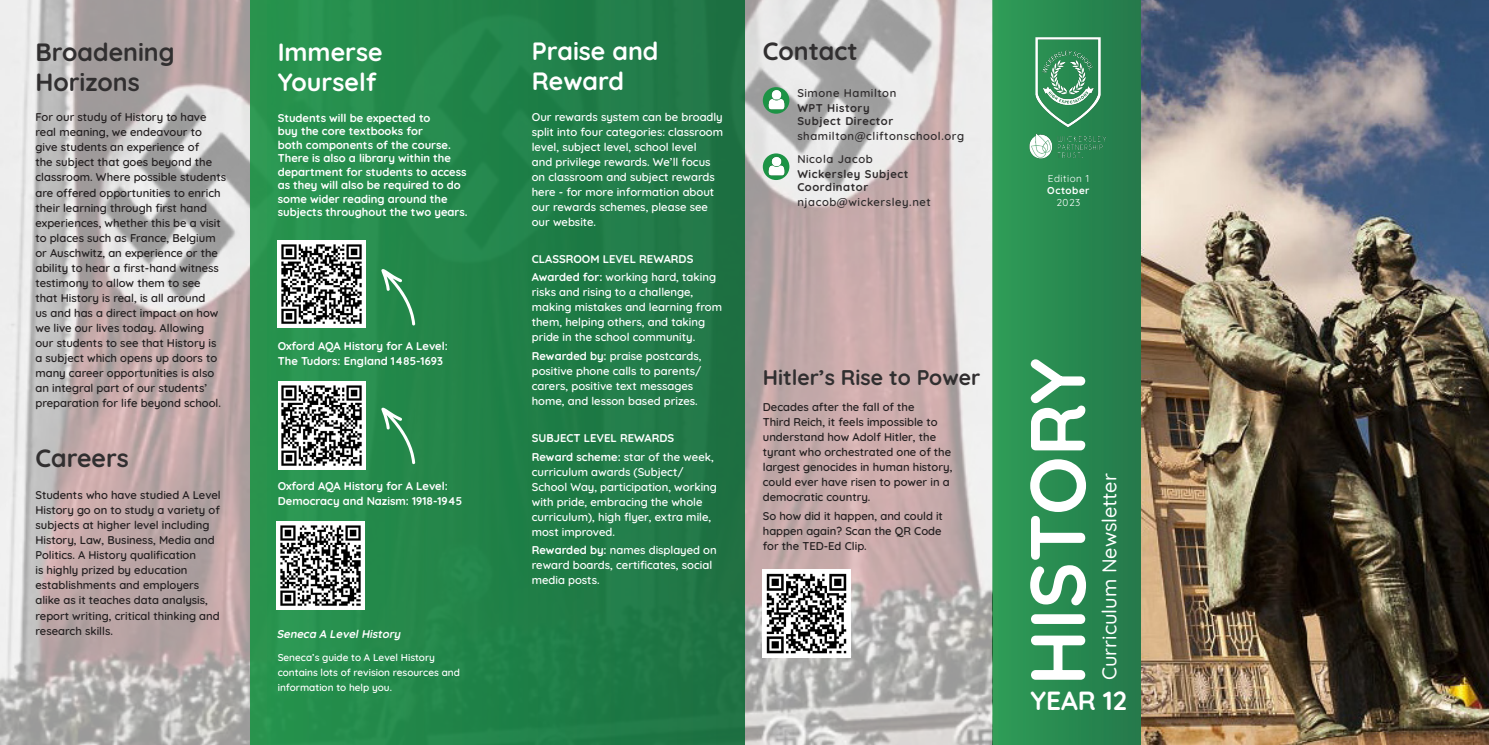
<style>
.page{position:relative;width:1489px;height:745px;background:#fff}
.page>*{position:absolute;margin:0;border:0;box-sizing:border-box;transform-origin:0 0}
.t1{font:700 77.5px "Quicksand";color:#fff}
.t2{font:700 26.25px "Quicksand";color:#fff}
.t3{font:700 25px/30px "Quicksand";color:#312f30}
.t4{font:700 25px/30px "Quicksand";color:#fff}
.t5{font:700 21.25px "Quicksand";color:#312f30}
.t6{font:500 20px "Quicksand";color:#fff}
.Bullets{font:600 11.25px/15px "Quicksand";color:#231f20}
.Bullets-2{font:600 11.25px/15px "Quicksand";color:#fff}
.Bullets-3{font:700 11.25px/13.5px "Quicksand";color:#fff}
.t7{font:600 11.25px "Quicksand";letter-spacing:.05em;color:#2e2b2c}
.t8{font:700 11.25px/13.5px "Quicksand";letter-spacing:.05em;color:#2e2b2c}
.Bullets-4{font:italic 700 11.25px "Quicksand";color:#fff}
.Bullets-5{font:600 10px/15px "Quicksand";color:#fff}
.t9{font:10px "Quicksand";letter-spacing:.05em;color:#fff}
.t10{font:700 10px "Quicksand";letter-spacing:.05em;color:#fff}
.s1{font-weight:700}
</style>
<div class="page">
<div style="left:992px;top:0;width:151px;height:744px;background:linear-gradient(to right,#2f9d57,#23784b)"></div>
<img style="left:0;top:0;width:992px;height:744px">
<div style="left:251px;top:0;width:493px;height:744px;background:linear-gradient(to right,#299650,#1d7144)"></div>
<img style="left:1032px;top:35px;width:71px;height:94px">
<img style="left:1028px;top:133px;width:79px;height:25px">
<svg style="left:762px;top:87px;width:27px;height:27px"></svg>
<img style="left:765px;top:89px;width:22px;height:21px">
<svg style="left:762px;top:153px;width:27px;height:27px"></svg>
<img style="left:765px;top:155px;width:22px;height:22px">
<img style="left:277px;top:521px;width:87px;height:88px">
<img style="left:278px;top:240px;width:87px;height:88px">
<img style="left:278px;top:381px;width:88px;height:88px">
<img style="left:1141px;top:0;width:347px;height:744px">
<img style="left:762px;top:569px;width:88px;height:88px">
<svg style="left:381px;top:269px;width:34px;height:56px;background:#459a66"></svg>
<svg style="left:381px;top:407px;width:34px;height:57px;background:#449a65"></svg>
<p class="t3" style="left:35px;top:34px;width:141px">Broadening<br>Horizons</p>
<p class="Bullets" style="left:35px;top:109px;width:192px">For our study of History to have real meaning, we endeavour to give students an experience of<br>the subject that goes beyond the classroom. Where possible students are offered opportunities to enrich their learning through first hand experiences, whether this be a visit to places such as France, Belgium or Auschwitz, an experience or the ability to hear a first-hand witness testimony to allow them to see<br>that History is real, is all around<br>us and has a direct impact on how we live our lives today. Allowing<br>our students to see that History is<br>a subject which opens up doors to many career opportunities is also an integral part of our students’ preparation for life beyond school.</p>
<p class="t3" style="left:35px;top:440px;width:95px">Careers</p>
<p class="Bullets" style="left:35px;top:486px;width:187px">Students who have studied A Level<br>History go on to study a variety of subjects at higher level including<br>History, Law, Business, Media and<br>Politics. A History qualification<br>is highly prized by education establishments and employers alike as it teaches data analysis, report writing, critical thinking and research skills.</p>
<p class="t4" style="left:278px;top:34px;width:106px">Immerse<br>Yourself</p>
<p class="t4" style="left:531px;top:33px;width:128px">Praise and<br>Reward</p>
<p class="t3" style="left:762px;top:33px;width:96px">Contact</p>
<p class="t7" style="left:797px;top:84px;width:100px">Simone Hamilton</p>
<p class="t8" style="left:797px;top:100px;width:74px">WPT History</p>
<p class="t8" style="left:797px;top:113px;width:97px">Subject Director</p>
<p class="t7" style="left:797px;top:127px;width:168px">shamilton@cliftonschool.org</p>
<p class="t7" style="left:797px;top:150px;width:77px">Nicola Jacob</p>
<p class="t8" style="left:797px;top:166px;width:113px">Wickersley Subject<br>Coordinator</p>
<p class="t7" style="left:797px;top:193px;width:135px">njacob@wickersley.net</p>
<p class="Bullets-2" style="left:531px;top:108px;width:193px">Our rewards system can be broadly split into four categories: classroom level, subject level, school level<br>and privilege rewards. We’ll focus on classroom and subject rewards here - for more information about our rewards schemes, please see our website.</p>
<p class="Bullets-3" style="left:531px;top:251px;width:163px">CLASSROOM LEVEL REWARDS</p>
<p class="Bullets-2" style="left:531px;top:268px;width:192px"><span class="s1">Awarded for:</span> working hard, taking risks and rising to a challenge, making mistakes and learning from them, helping others, and taking pride in the school community.</p>
<p class="Bullets-2" style="left:531px;top:347px;width:171px"><span class="s1">Rewarded by:</span> praise postcards, positive phone calls to parents/ carers, positive text messages home, and lesson based prizes.</p>
<p class="Bullets-3" style="left:531px;top:430px;width:144px">SUBJECT LEVEL REWARDS</p>
<p class="Bullets-2" style="left:531px;top:448px;width:187px"><span class="s1">Reward scheme:</span> star of the week, curriculum awards (Subject/<br>School Way, participation, working with pride, embracing the whole curriculum), high flyer, extra mile, most improved.</p>
<p class="Bullets-2" style="left:531px;top:541px;width:186px"><span class="s1">Rewarded by:</span> names displayed on reward boards, certificates, social media posts.</p>
<p class="Bullets-3" style="left:278px;top:110px;width:191px">Students will be expected to<br>buy the core textbooks for<br>both components of the course.<br>There is also a library within the department for students to access as they will also be required to do some wider reading around the subjects throughout the two years.</p>
<p class="Bullets-3" style="left:278px;top:337px;width:172px;line-height:15px">Oxford AQA History for A Level:<br>The Tudors: England 1485-1693</p>
<p class="t5" style="left:762px;top:361px;width:219px">Hitler’s Rise to Power</p>
<p class="Bullets" style="left:762px;top:398px;width:191px">Decades after the fall of the<br>Third Reich, it feels impossible to understand how Adolf Hitler, the tyrant who orchestrated one of the largest genocides in human history, could ever have risen to power in a democratic country.</p>
<p class="Bullets" style="left:762px;top:507px;width:182px">So how did it happen, and could it happen again? Scan the QR Code for the TED-Ed Clip.</p>
<p class="Bullets-3" style="left:278px;top:477px;width:186px;line-height:15px">Oxford AQA History for A Level:<br>Democracy and Nazism: 1918-1945</p>
<p class="Bullets-4" style="left:277px;top:624px;width:128px">Seneca A LevelHistory</p>
<p class="Bullets-5" style="left:278px;top:648px;width:184px">Seneca’s guide to A Level History contains lots of revision resources and information to help you.</p>
<p class="t9" style="left:1047px;top:171px;width:43px">Edition 1</p>
<p class="t10" style="left:1047px;top:183px;width:44px">October</p>
<p class="t9" style="left:1056px;top:195px;width:25px">2023</p>
<p class="t1" style="left:997px;top:685px;width:328px;rotate:-90deg">HISTORY</p>
<p class="t6" style="left:1093px;top:679px;width:208px;rotate:-90deg">Curriculum Newsletter</p>
<p class="t2" style="left:1030px;top:679px;width:98px">YEAR 12</p>
</div>
